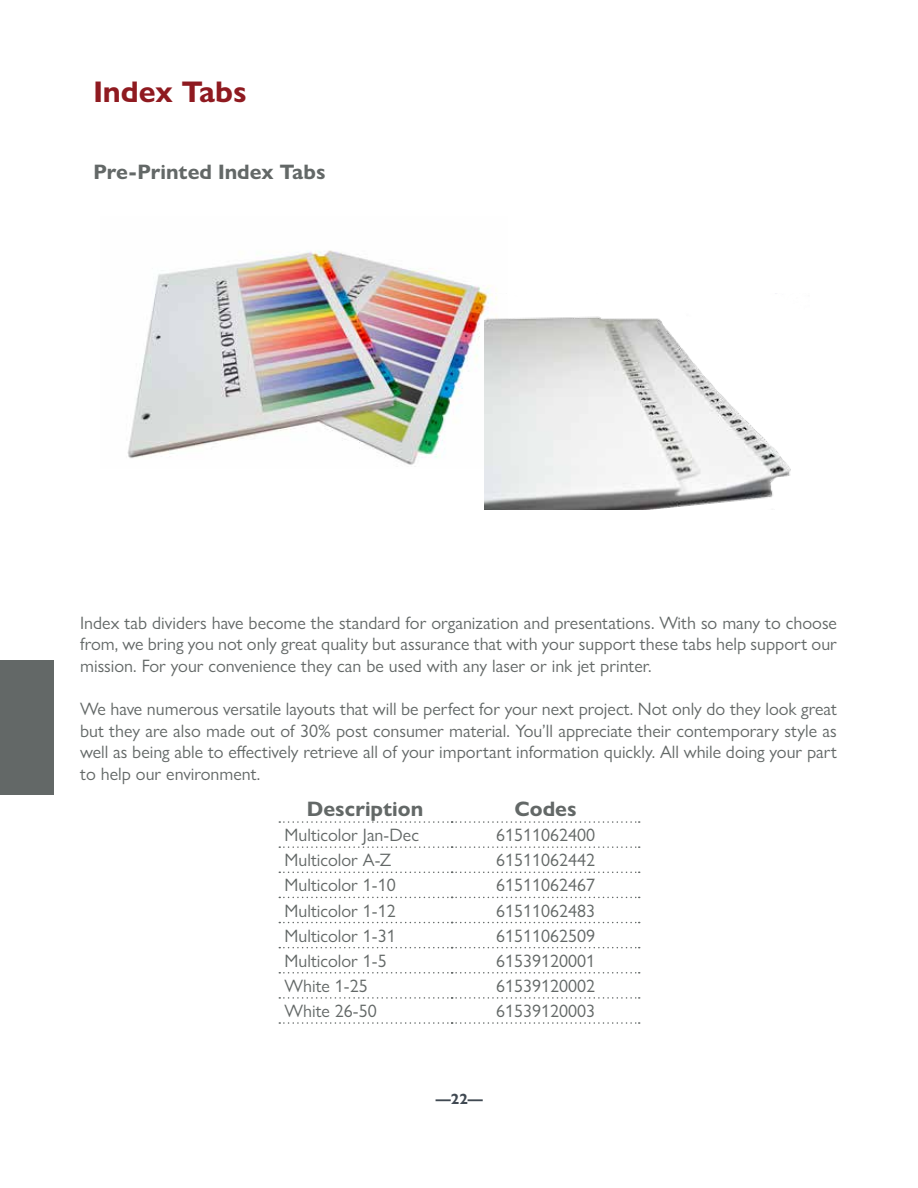
<style>
.page{position:relative;width:918px;height:1188px;background:#fff}
.page>*{position:absolute;margin:0;border:0;box-sizing:border-box;transform-origin:0 0}
.t1{font:700 30px "Gill Sans Nova";color:#8f1a20}
.t2{font:700 21px "Gill Sans Nova";color:#636867}
.t3{font:18px/21.6px "Gill Sans Nova";color:#636867;text-align:justify}
.t4{font:700 15px "Gill Sans Nova";color:#404952}
</style>
<div class="page">
<div style="left:0;top:660px;width:54px;height:135px;background:#636867"></div>
<img style="left:127px;top:250px;width:370px;height:218px">
<img style="left:485px;top:293px;width:306px;height:216px">
<svg style="left:279px;top:821px;width:361px;height:2px"></svg>
<svg style="left:279px;top:846px;width:361px;height:2px"></svg>
<svg style="left:279px;top:872px;width:361px;height:1px"></svg>
<svg style="left:279px;top:897px;width:361px;height:1px"></svg>
<svg style="left:279px;top:922px;width:361px;height:1px"></svg>
<svg style="left:279px;top:947px;width:361px;height:1px"></svg>
<svg style="left:279px;top:972px;width:361px;height:2px"></svg>
<svg style="left:279px;top:997px;width:361px;height:2px"></svg>
<svg style="left:279px;top:1022px;width:361px;height:2px"></svg>
<h1 class="t1" style="left:93px;top:73px;width:155px">Index Tabs</h1>
<p class="t2" style="left:93px;top:158px;width:234px">Pre-Printed Index Tabs</p>
<p class="t3" style="left:80px;top:612px;width:758px">Index tab dividers have become the standard for organization and presentations. With so many to choose from, we bring you not only great quality but assurance that with your support these tabs help support our mission. For your convenience they can be used with any laser or ink jet printer.</p>
<p class="t3" style="left:80px;top:698px;width:758px">We have numerous versatile layouts that will be perfect for your next project. Not only do they look great but they are also made out of 30% post consumer material. You’ll appreciate their contemporary style as well as being able to effectively retrieve all of your important information quickly. All while doing your part to help our environment.</p>
<p class="t2" style="left:307px;top:796px;width:118px">Description</p>
<p class="t2" style="left:514px;top:796px;width:64px">Codes</p>
<p class="t3" style="left:285px;top:824px;width:136px">Multicolor Jan-Dec</p>
<p class="t3" style="left:496px;top:824px;width:100px">61511062400</p>
<p class="t3" style="left:285px;top:849px;width:108px">Multicolor A-Z</p>
<p class="t3" style="left:496px;top:849px;width:100px">61511062442</p>
<p class="t3" style="left:285px;top:874px;width:113px">Multicolor 1-10</p>
<p class="t3" style="left:496px;top:874px;width:100px">61511062467</p>
<p class="t3" style="left:285px;top:899px;width:113px">Multicolor 1-12</p>
<p class="t3" style="left:496px;top:899px;width:100px">61511062483</p>
<p class="t3" style="left:285px;top:925px;width:113px">Multicolor 1-31</p>
<p class="t3" style="left:496px;top:925px;width:100px">61511062509</p>
<p class="t3" style="left:285px;top:950px;width:104px">Multicolor 1-5</p>
<p class="t3" style="left:496px;top:950px;width:100px">61539120001</p>
<p class="t3" style="left:285px;top:975px;width:85px">White 1-25</p>
<p class="t3" style="left:496px;top:975px;width:100px">61539120002</p>
<p class="t3" style="left:285px;top:1000px;width:94px">White 26-50</p>
<p class="t3" style="left:496px;top:1000px;width:100px">61539120003</p>
<p class="t4" style="left:436px;top:1089px;width:48px">—22—</p>
</div>
